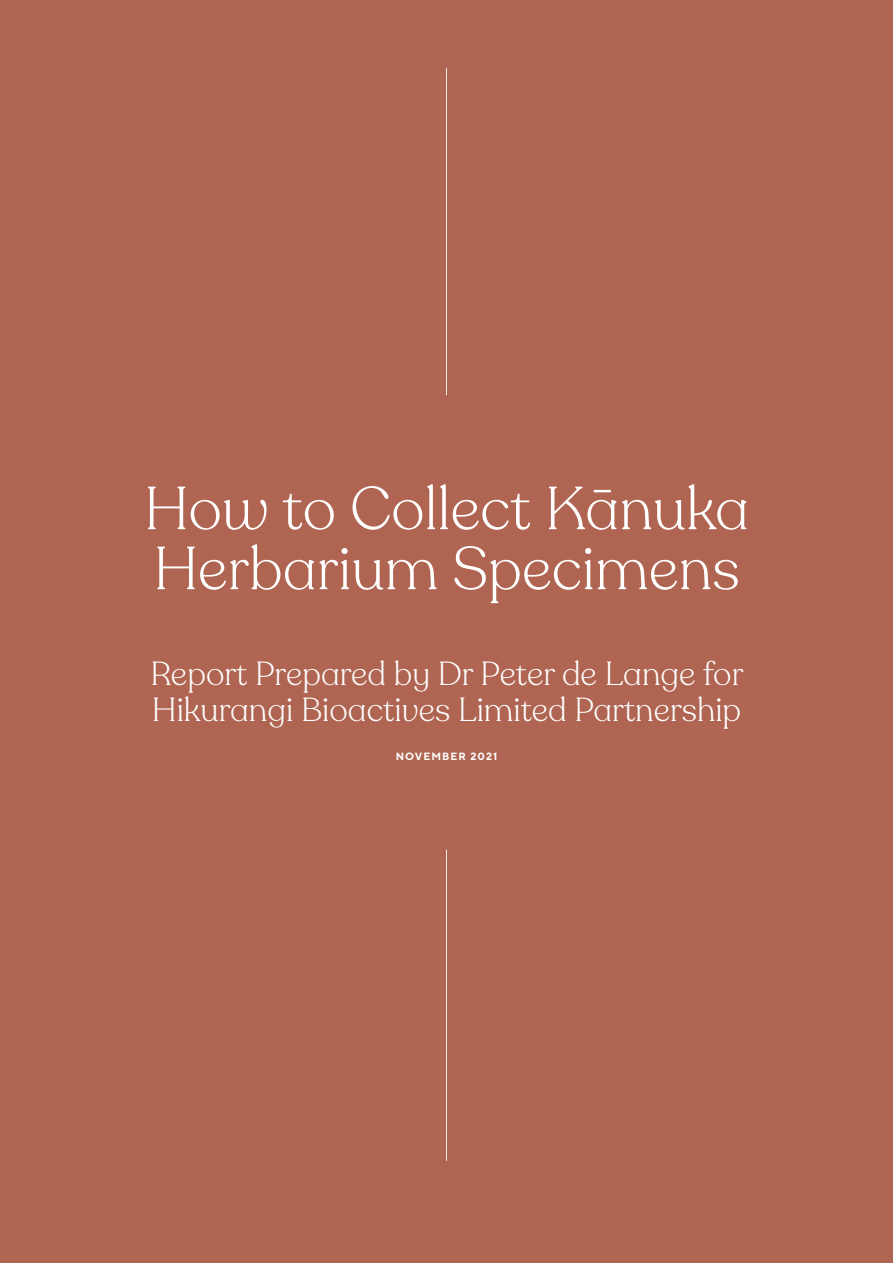
<style>
.page{position:relative;width:893px;height:1263px;background:#af6551}
.page>*{position:absolute;margin:0;border:0;box-sizing:border-box;transform-origin:0 0}
.t1{font:300 60px/60px "Recoleta Alt";color:#fff}
.t2{font:300 33px/36px "Recoleta Alt";color:#fff}
.t3{font:700 10.5px "TT Norms";letter-spacing:.1em;color:#fff}
</style>
<div class="page">
<hr style="left:446px;top:68px;width:1px;height:327px;background:#f4ebe5">
<hr style="left:446px;top:849px;width:1px;height:312px;background:#f4ebe5">
<h1 class="t1" style="left:144px;top:479px;width:607px">How to Collect Kānuka<br>Herbarium Specimens</h1>
<p class="t2" style="left:150px;top:656px;width:595px">Report Prepared by Dr Peter de Lange for<br>Hikurangi Bioactives Limited Partnership</p>
<p class="t3" style="left:396px;top:749px;width:103px">NOVEMBER 2021</p>
</div>
